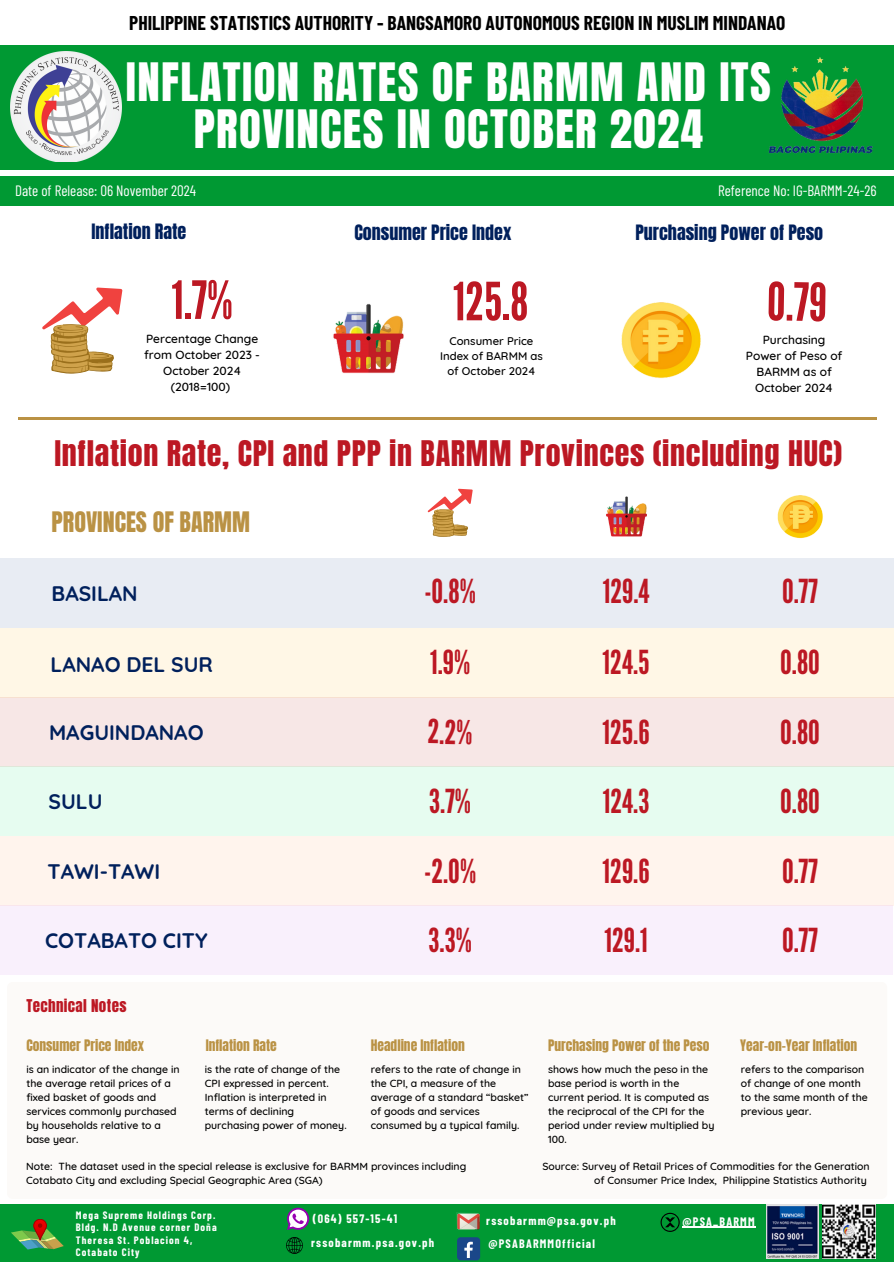
<style>
.page{position:relative;width:894px;height:1263px;background:#fff}
.page>*{position:absolute;margin:0;border:0;box-sizing:border-box;transform-origin:0 0}
.t1{font:52.5px "League Gothic";color:#bc1823}
.t2{font:45px/47.2px "Anton";letter-spacing:.03em;color:#fff;text-align:center}
.t3{font:33px "League Gothic";color:#bc1823}
.t4{font:30px "Anton";letter-spacing:.025em;color:#bc1823}
.t5{font:24px "Anton";color:#ba9244}
.t6{font:700 21px "Quicksand";color:#00205c}
.t7{font:700 19.5px "Barlow Condensed";color:#000}
.t8{font:18px "Anton";color:#00205c}
.t9{font:15px "Barlow Condensed";color:#fff}
.t10{font:15px "Anton";letter-spacing:.025em;color:#bc1823}
.t11{font:13.5px "Anton";color:#ba9244}
.t12{font:500 12px/16px "Quicksand";color:#000;text-align:center}
.t13{font:700 12px "Barlow Condensed";letter-spacing:.1em;color:#fff}
.t14{font:500 11.4px/15.1px "Quicksand";color:#000;text-align:center}
.t15{font:500 10.5px/14px "Quicksand";color:#000}
.t16{font:700 10.5px/12.5px "Barlow Condensed";letter-spacing:.1em;color:#fff}
</style>
<div class="page">
<div style="left:0;top:558px;width:893px;height:69px;background:#e8ecf3"></div>
<div style="left:0;top:627px;width:893px;height:70px;background:#fff7e6"></div>
<div style="left:0;top:697px;width:893px;height:69px;background:#f7e7e6"></div>
<div style="left:0;top:836px;width:893px;height:69px;background:#fff4ed"></div>
<div style="left:0;top:766px;width:893px;height:70px;background:#e6fcf0"></div>
<div style="left:0;top:905px;width:892px;height:69px;background:#f9f0fc"></div>
<div style="left:7px;top:981px;width:879px;height:217px;background:#fcfaf8;border-radius:6px"></div>
<img style="left:333px;top:304px;width:71px;height:70px">
<img style="left:621px;top:302px;width:80px;height:77px">
<img style="left:606px;top:496px;width:41px;height:41px">
<img style="left:777px;top:495px;width:46px;height:44px">
<hr style="left:19px;top:417px;width:857px;height:2px;background:#ba9244">
<div style="left:0;top:45px;width:893px;height:125px;background:#093"></div>
<img style="left:11px;top:52px;width:110px;height:109px">
<svg style="left:42px;top:287px;width:80px;height:86px"></svg>
<svg style="left:427px;top:488px;width:45px;height:49px"></svg>
<div style="left:0;top:176px;width:893px;height:30px;background:#093"></div>
<div style="left:0;top:1203px;width:893px;height:58px;background:#093"></div>
<svg style="left:287px;top:1207px;width:22px;height:22px"></svg>
<img style="left:456px;top:1212px;width:24px;height:18px">
<div style="left:34px;top:1219px;width:12px;height:21px;background:#e90000;border-radius:6px"></div>
<div style="left:34px;top:1219px;width:13px;height:21px;border:1px solid #a00000;border-radius:6px"></div>
<svg style="left:11px;top:1223px;width:53px;height:26px"></svg>
<div style="left:457px;top:1237px;width:23px;height:23px;background:#1a4789;border-radius:4px"></div>
<svg style="left:464px;top:1241px;width:8px;height:16px"></svg>
<svg style="left:286px;top:1237px;width:17px;height:16px"></svg>
<img style="left:768px;top:57px;width:105px;height:97px">
<svg style="left:660px;top:1212px;width:19px;height:19px"></svg>
<img style="left:822px;top:1204px;width:53px;height:54px">
<img style="left:766px;top:1204px;width:52px;height:54px">
<hr style="left:682px;top:1226px;width:73px;height:1px;background:#fff">
<p class="t7" style="left:129px;top:11px;width:657px">PHILIPPINE STATISTICS AUTHORITY - BANGSAMORO AUTONOMOUS REGION IN MUSLIM MINDANAO</p>
<h6 class="t2" style="left:126px;top:59px;width:646px">INFLATION RATES OF BARMM AND ITS<br>PROVINCES IN OCTOBER 2024</h6>
<p class="t9" style="left:15px;top:181px;width:182px">Date of Release: 06 November 2024</p>
<p class="t9" style="left:717px;top:181px;width:160px">Reference No: IG-BARMM-24-26</p>
<p class="t8" style="left:91px;top:219px;width:96px">Inflation Rate</p>
<h1 class="t8" style="left:354px;top:219px;width:158px">Consumer Price Index</h1>
<p class="t8" style="left:635px;top:219px;width:189px">Purchasing Power of Peso</p>
<h3 class="t1" style="left:171px;top:270px;width:63px">1.7%</h3>
<h4 class="t1" style="left:453px;top:271px;width:77px">125.8</h4>
<p class="t1" style="left:767px;top:271px;width:61px;rotate:1deg">0.79</p>
<p class="t12" style="left:144px;top:330px;width:117px">Percentage Change from October 2023 -<br>October 2024</p>
<p class="t12" style="left:171px;top:378px;width:61px">(2018=100)</p>
<h5 class="t14" style="left:440px;top:333px;width:104px">Consumer Price<br>Index of BARMM as of October 2024</h5>
<h3 class="t12" style="left:745px;top:332px;width:98px">Purchasing<br>Power of Peso of<br>BARMM as of<br>October 2024</h3>
<h3 class="t4" style="left:54px;top:431px;width:789px">Inflation Rate, CPI and PPP in BARMM Provinces (including HUC)</h3>
<p class="t5" style="left:52px;top:504px;width:200px">PROVINCES OF BARMM</p>
<p class="t6" style="left:52px;top:580px;width:88px">BASILAN</p>
<p class="t6" style="left:51px;top:651px;width:164px">LANAO DEL SUR</p>
<p class="t6" style="left:49px;top:718px;width:156px">MAGUINDANAO</p>
<h1 class="t6" style="left:49px;top:788px;width:55px">SULU</h1>
<p class="t6" style="left:48px;top:857px;width:114px">TAWI-TAWI</p>
<h3 class="t6" style="left:45px;top:926px;width:164px">COTABATO CITY</h3>
<h3 class="t10" style="left:26px;top:995px;width:101px">Technical Notes</h3>
<h3 class="t11" style="left:26px;top:1035px;width:119px">Consumer Price Index</h3>
<h5 class="t15" style="left:26px;top:1061px;width:155px">is an indicator of the change in the average retail prices of a fixed basket of goods and services commonly purchased by households relative to a base year.</h5>
<h3 class="t11" style="left:206px;top:1035px;width:73px">Inflation Rate</h3>
<h3 class="t15" style="left:205px;top:1061px;width:143px">is the rate of change of the<br>CPI expressed in percent.<br>Inflation is interpreted in terms of declining purchasing power of money.</h3>
<h5 class="t3" style="left:424px;top:572px;width:53px">-0.8%</h5>
<h3 class="t3" style="left:602px;top:572px;width:48px">129.4</h3>
<h3 class="t3" style="left:781px;top:572px;width:37px">0.77</h3>
<h3 class="t3" style="left:430px;top:643px;width:42px">1.9%</h3>
<h5 class="t3" style="left:602px;top:643px;width:48px">124.5</h5>
<h3 class="t3" style="left:780px;top:643px;width:41px">0.80</h3>
<h3 class="t3" style="left:428px;top:712px;width:46px;rotate:1deg">2.2%</h3>
<h3 class="t3" style="left:602px;top:712px;width:49px">125.6</h3>
<p class="t3" style="left:780px;top:712px;width:41px">0.80</p>
<p class="t3" style="left:429px;top:781px;width:43px">3.7%</p>
<p class="t3" style="left:602px;top:782px;width:48px">124.3</p>
<p class="t3" style="left:780px;top:782px;width:41px">0.80</p>
<p class="t3" style="left:424px;top:851px;width:53px">-2.0%</p>
<p class="t3" style="left:602px;top:851px;width:49px">129.6</p>
<p class="t3" style="left:781px;top:851px;width:37px">0.77</p>
<p class="t3" style="left:428px;top:921px;width:45px">3.3%</p>
<p class="t3" style="left:604px;top:921px;width:45px">129.1</p>
<p class="t3" style="left:781px;top:921px;width:37px">0.77</p>
<h3 class="t11" style="left:370px;top:1035px;width:95px">Headline Inflation</h3>
<h5 class="t15" style="left:370px;top:1061px;width:159px">refers to the rate of change in the CPI, a measure of the average of a standard “basket” of goods and services consumed by a typical family.</h5>
<h3 class="t11" style="left:548px;top:1035px;width:163px">Purchasing Power of the Peso</h3>
<h3 class="t15" style="left:548px;top:1061px;width:168px">shows how much the peso in the base period is worth in the current period. It is computed as the reciprocal of the CPI for the period under review multiplied by<br>100.</h3>
<h3 class="t11" style="left:740px;top:1035px;width:118px">Year-on-Year Inflation</h3>
<h5 class="t15" style="left:740px;top:1061px;width:128px">refers to the comparison of change of one month to the same month of the previous year.</h5>
<p class="t15" style="left:26px;top:1158px;width:441px">Note: The dataset used in the special release is exclusive for BARMM provinces including<br>Cotabato City and excluding Special Geographic Area (SGA)</p>
<h3 class="t15" style="left:542px;top:1158px;width:329px;text-align:right">Source: Survey of Retail Prices of Commodities for the Generation of Consumer Price Index, Philippine Statistics Authority</h3>
<p class="t16" style="left:76px;top:1207px;width:142px">Mega Supreme Holdings Corp.<br>Bldg. N.D Avenue corner Doña<br>Theresa St. Poblacion 4,<br>Cotabato City</p>
<p class="t13" style="left:486px;top:1213px;width:131px">rssobarmm@psa.gov.ph</p>
<p class="t13" style="left:682px;top:1213px;width:73px">@PSA_BARMM</p>
<p class="t13" style="left:313px;top:1210px;width:86px">(064) 557-15-41</p>
<h6 class="t13" style="left:311px;top:1235px;width:124px">rssobarmm.psa.gov.ph</h6>
<p class="t13" style="left:488px;top:1236px;width:108px">@PSABARMMOfficial</p>
</div>
